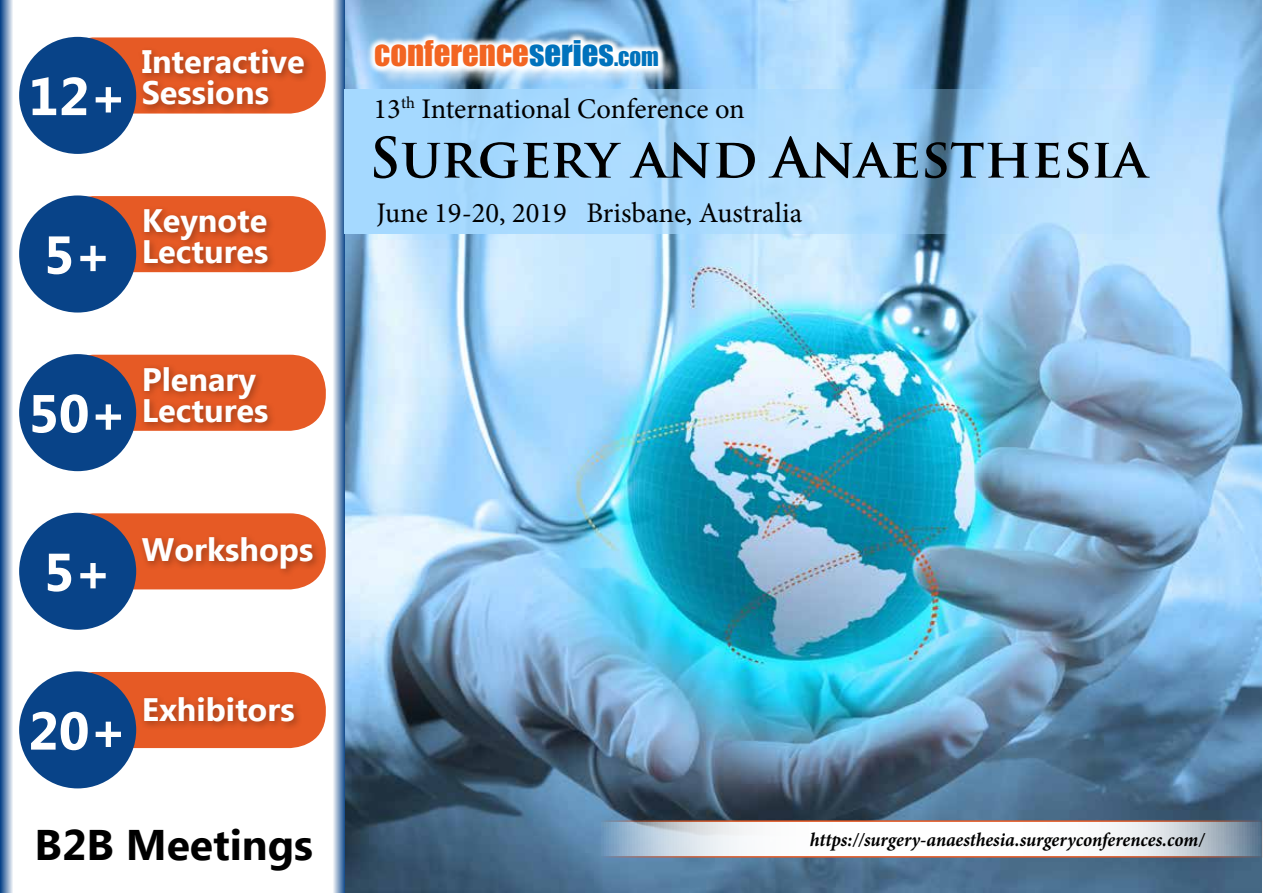
<style>
.page{position:relative;width:1263px;height:893px;background:#fff}
.page>*{position:absolute;margin:0;border:0;box-sizing:border-box;transform-origin:0 0}
.t1{font:700 54.15px "Trajan Pro";color:#000}
.t2{font:700 53.25px "Ebrima";color:#fff}
.t3{font:700 42.75px "Ebrima";color:#000}
.t4{font:32.7px "Impact";color:#f26522}
.t5{font:700 32.4px/30.9px "Ebrima";color:#fff}
.t6{font:28.5px "Minion Pro";color:#000}
.t7{font:italic 700 19.5px "Minion Pro";letter-spacing:-.005em;color:#000;scale:.95 1}
.s1{color:#0072bc}
.s2{font-size:22.95px;color:#0072bc}
</style>
<div class="page">
<div style="left:58px;top:37px;width:268px;height:77px;background:#e65a25;border-radius:36px"></div>
<div style="left:19px;top:37px;width:117px;height:117px;background:#084388;border-radius:50%"></div>
<div style="left:138px;top:45px;width:176px;height:70px;background:#000;opacity:.3"></div>
<div style="left:58px;top:196px;width:268px;height:76px;background:#e65a25;border-radius:36px"></div>
<div style="left:19px;top:195px;width:117px;height:118px;background:#084388;border-radius:50%"></div>
<div style="left:140px;top:205px;width:137px;height:68px;background:#000;opacity:.3"></div>
<div style="left:58px;top:355px;width:268px;height:76px;background:#e65a25;border-radius:36px"></div>
<div style="left:19px;top:354px;width:117px;height:117px;background:#084388;border-radius:50%"></div>
<div style="left:140px;top:362px;width:137px;height:70px;background:#000;opacity:.3"></div>
<div style="left:58px;top:513px;width:268px;height:76px;background:#e65a25;border-radius:36px"></div>
<div style="left:19px;top:513px;width:117px;height:117px;background:#084388;border-radius:50%"></div>
<div style="left:138px;top:533px;width:184px;height:45px;background:#000;opacity:.3"></div>
<div style="left:58px;top:672px;width:268px;height:76px;background:#e65a25;border-radius:36px"></div>
<div style="left:19px;top:671px;width:117px;height:117px;background:#084388;border-radius:50%"></div>
<div style="left:140px;top:693px;width:164px;height:38px;background:#000;opacity:.3"></div>
<svg style="left:0;top:0;width:13px;height:893px;background:#7a99be"></svg>
<svg style="left:333px;top:0;width:12px;height:893px;background:#8da8c8"></svg>
<img style="left:345px;top:0;width:916px;height:893px">
<div style="left:378px;top:44px;width:301px;height:43px;background:#fff;opacity:.75"></div>
<svg style="left:366px;top:32px;width:301px;height:44px;fill:#f6fafe"></svg>
<svg style="left:597px;top:820px;width:666px;height:38px"></svg>
<svg style="left:345px;top:89px;width:917px;height:145px;background:#a6d5f8"></svg>
<h2 class="t2" style="left:28px;top:57px;width:100px">12+</h2>
<p class="t5" style="left:142px;top:48px;width:165px">Interactive<br>Sessions</p>
<h2 class="t2" style="left:44px;top:215px;width:70px">5+</h2>
<p class="t5" style="left:142px;top:207px;width:128px">Keynote<br>Lectures</p>
<h2 class="t2" style="left:28px;top:374px;width:100px">50+</h2>
<p class="t5" style="left:142px;top:365px;width:128px">Plenary<br>Lectures</p>
<h2 class="t2" style="left:44px;top:532px;width:70px">5+</h2>
<p class="t5" style="left:142px;top:536px;width:173px">Workshops</p>
<h2 class="t2" style="left:28px;top:691px;width:100px">20+</h2>
<p class="t5" style="left:142px;top:696px;width:154px">Exhibitors</p>
<h3 class="t3" style="left:35px;top:813px;width:280px">B2B Meetings</h3>
<p class="t4" style="left:374px;top:28px;width:286px">CONFERENCE<span class="s1">SERIES</span><span class="s2">.COM</span></p>
<p class="t6" style="left:374px;top:89px;width:373px">13<sup>th</sup> International Conference on</p>
<h1 class="t1" style="left:369px;top:124px;width:779px">Surgery and Anaesthesia</h1>
<p class="t6" style="left:377px;top:193px;width:427px">June 19-20, 2019 Brisbane, Australia</p>
<p class="t7" style="left:810px;top:826px;width:417px">https://surgery-anaesthesia.surgeryconferences.com/</p>
</div>
